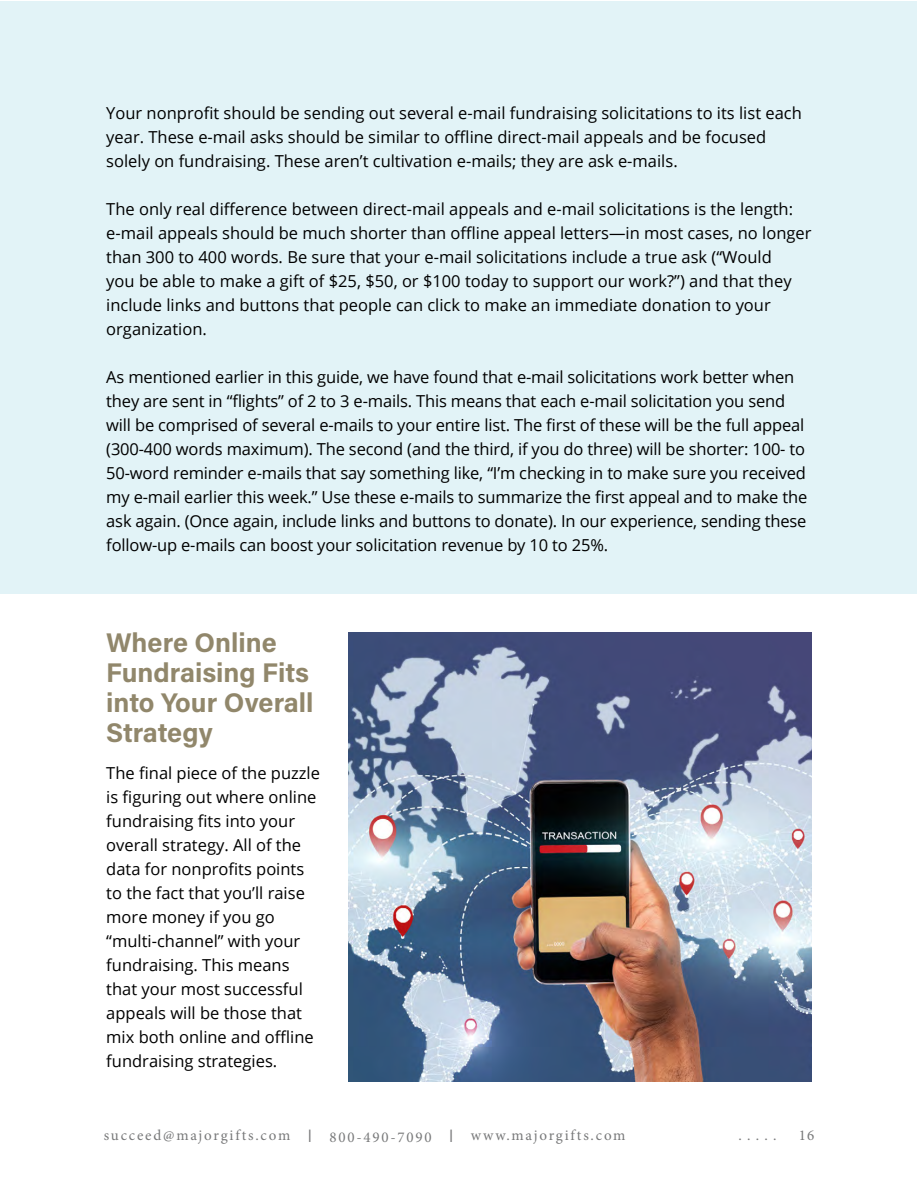
<style>
.page{position:relative;width:918px;height:1188px;background:#fff}
.page>*{position:absolute;margin:0;border:0;box-sizing:border-box;transform-origin:0 0}
.t1{font:700 27px/30px "Acumin Pro";color:#91876b}
.t2{font:16.5px/24px "Open Sans";color:#000}
.t3{font:15px "Minion Pro";letter-spacing:.12em;color:#78797a}
.s1{font-family:"Open Sans";font-size:17.25px}
</style>
<div class="page">
<div style="left:1px;top:1px;width:916px;height:592px;background:#e2f3f7"></div>
<img style="left:349px;top:632px;width:462px;height:450px">
<p class="t2" style="left:106px;top:101px;width:697px">Your nonprofit should be sending out several e-mail fundraising solicitations to its list each year. These e-mail asks should be similar to offline direct-mail appeals and be focused solely on fundraising. These aren’t cultivation e-mails; they are ask e-mails.</p>
<p class="t2" style="left:106px;top:197px;width:707px">The only real difference between direct-mail appeals and e-mail solicitations is the length: e-mail appeals should be much shorter than offline appeal letters—in most cases, no longer than 300 to 400 words. Be sure that your e-mail solicitations include a true ask (“Would<br>you be able to make a gift of $25, $50, or $100 today to support our work?”) and that they include links and buttons that people can click to make an immediate donation to your organization.</p>
<p class="t2" style="left:106px;top:365px;width:703px">As mentioned earlier in this guide, we have found that e-mail solicitations work better when they are sent in “flights” of 2 to 3 e-mails. This means that each e-mail solicitation you send will be comprised of several e-mails to your entire list. The first of these will be the full appeal (300-400 words maximum). The second (and the third, if you do three) will be shorter: 100- to 50-word reminder e-mails that say something like, “I’m checking in to make sure you received my e-mail earlier this week.” Use these e-mails to summarize the first appeal and to make the ask again. (Once again, include links and buttons to donate). In our experience, sending these follow-up e-mails can boost your solicitation revenue by 10 to 25%.</p>
<h1 class="t1" style="left:106px;top:626px;width:209px">Where Online<br>Fundraising Fits into Your Overall<br>Strategy</h1>
<p class="t2" style="left:106px;top:760px;width:215px">The final piece of the puzzle is figuring out where online fundraising fits into your overall strategy. All of the data for nonprofits points to the fact that you’ll raise more money if you go “multi-channel” with your fundraising. This means that your most successful appeals will be those that mix both online and offline fundraising strategies.</p>
<p class="t3" style="left:104px;top:1125px;width:523px">succeed@majorgifts.com <span class="s1">I</span> 800-490-7090 <span class="s1">I</span> www.majorgifts.com</p>
<p class="t3" style="left:739px;top:1125px;width:39px">. . . . .</p>
<p class="t3" style="left:799px;top:1125px;width:17px">16</p>
</div>
